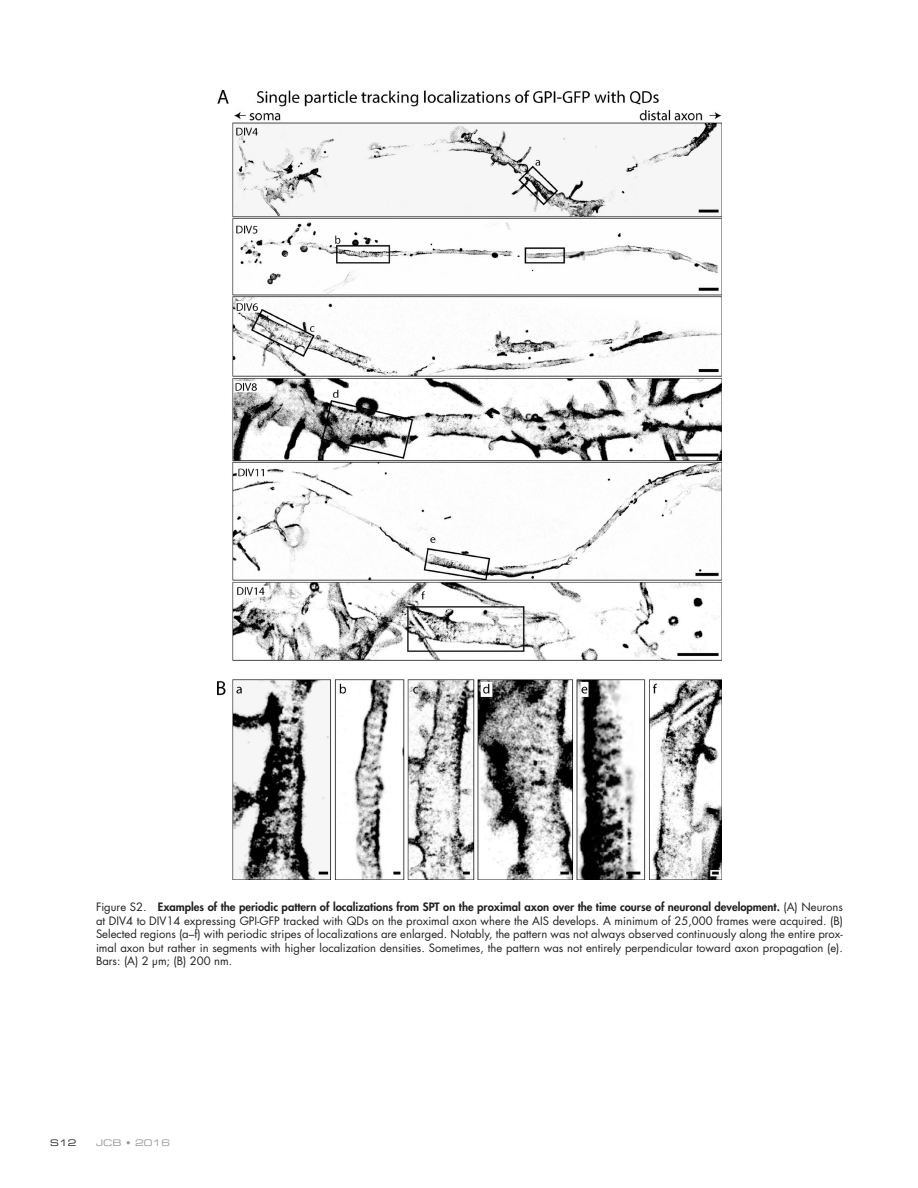
<style>
.page{position:relative;width:918px;height:1188px;background:#fff}
.page>*{position:absolute;margin:0;border:0;box-sizing:border-box;transform-origin:0 0}
.t1{font:11.25px/13.5px "Futura Std";color:#231f20;text-align:justify}
.t2{font:9px "Eurostile LT Std Ex 2";letter-spacing:.01em;color:#949698}
.t3{font:9px "Eurostile LT Std Ex 2";color:#231f20}
.s1{font-weight:800}
</style>
<div class="page">
<img style="left:218px;top:90px;width:504px;height:790px">
<p class="t1" style="left:96px;top:901px;width:749px">Figure S2. <span class="s1">Examples of the periodic pattern of localizations from SPT on the proximal axon over the time course of neuronal development.</span> (A) Neurons at DIV4 to DIV14 expressing GPI-GFP tracked with QDs on the proximal axon where the AIS develops. A minimum of 25,000 frames were acquired. (B)<br>Selected regions (a–f) with periodic stripes of localizations are enlarged. Notably, the pattern was not always observed continuously along the entire prox&shy;imal axon but rather in segments with higher localization densities. Sometimes, the pattern was not entirely perpendicular toward axon propagation (e).<br>Bars: (A) 2 µm; (B) 200 nm.</p>
<p class="t3" style="left:50px;top:1136px;width:28px">S12</p>
<p class="t2" style="left:96px;top:1136px;width:76px">JCB • 2016</p>
</div>
